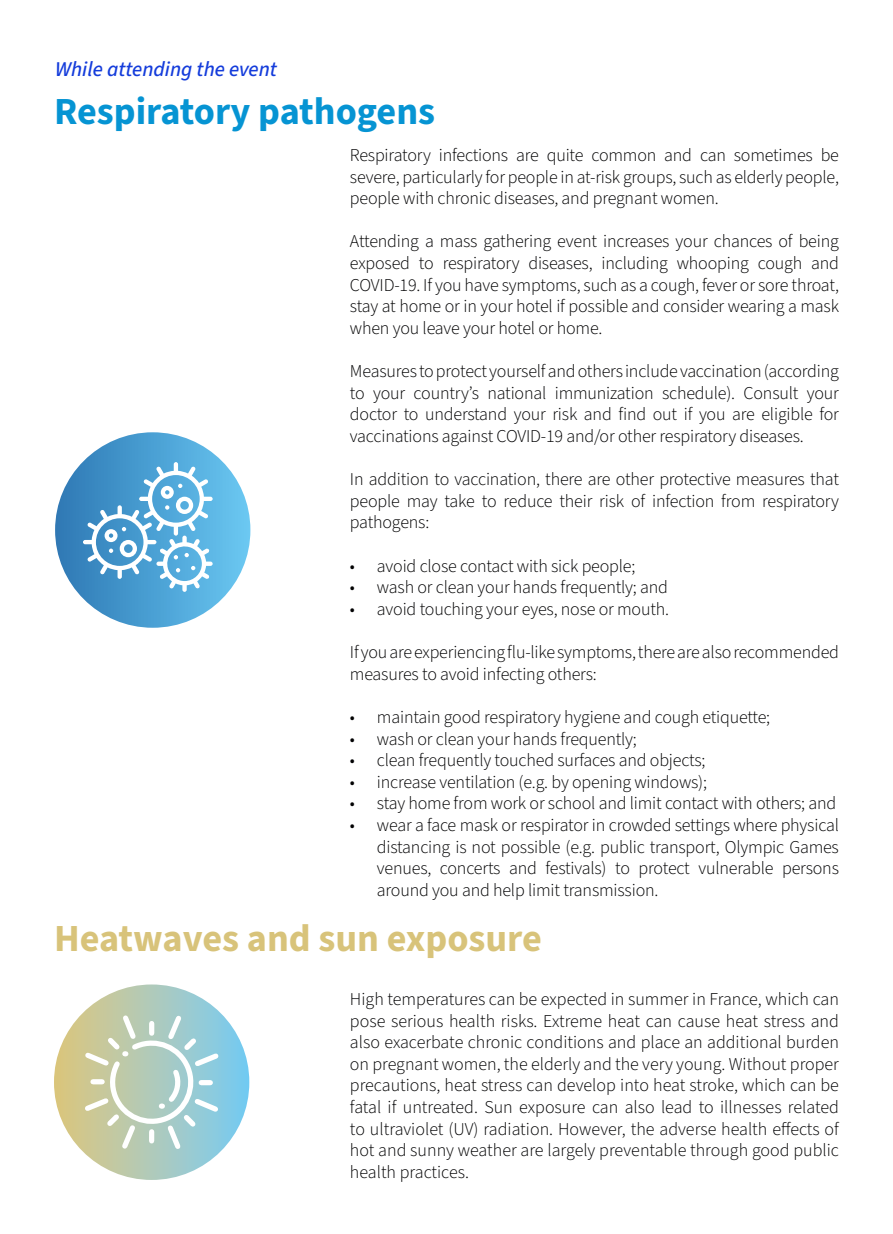
<style>
.page{position:relative;width:893px;height:1234px;background:#fff}
.page>*{position:absolute;margin:0;border:0;box-sizing:border-box;transform-origin:0 0}
.t1{font:700 38.25px "Source Sans 3";color:#d8c37a}
.t2{font:700 38.25px "Source Sans 3";color:#0694d3}
.t3{font:italic 500 21px "Source Sans 3";color:#143cdb}
.t4{font:300 18px/21.6px "Source Sans 3";letter-spacing:-.01em;color:#020203;text-align:justify}
</style>
<div class="page">
<div style="left:55px;top:432px;width:195px;height:195px;background:linear-gradient(to right,#3079b5,#6ac8f2);border-radius:98px"></div>
<svg style="left:83px;top:462px;width:130px;height:129px"></svg>
<div style="left:54px;top:984px;width:195px;height:195px;background:linear-gradient(to right,#e1c77e,#79ccf5);border-radius:98px"></div>
<svg style="left:85px;top:1015px;width:133px;height:133px;background:#bbd2c4"></svg>
<p class="t3" style="left:55px;top:55px;width:223px">While attending the event</p>
<h1 class="t2" style="left:54px;top:86px;width:383px">Respiratory pathogens</h1>
<p class="t4" style="left:350px;top:144px;width:490px">Respiratory infections are quite common and can sometimes be severe, particularly for people in at-risk groups, such as elderly people, people with chronic diseases, and pregnant women.</p>
<p class="t4" style="left:350px;top:231px;width:491px">Attending a mass gathering event increases your chances of being exposed to respiratory diseases, including whooping cough and COVID-19. If you have symptoms, such as a cough, fever or sore throat, stay at home or in your hotel if possible and consider wearing a mask when you leave your hotel or home.</p>
<p class="t4" style="left:350px;top:360px;width:490px">Measures to protect yourself and others include vaccination (according to your country’s national immunization schedule). Consult your doctor to understand your risk and find out if you are eligible for vaccinations against COVID-19 and/or other respiratory diseases.</p>
<p class="t4" style="left:350px;top:468px;width:491px">In addition to vaccination, there are other protective measures that people may take to reduce their risk of infection from respiratory pathogens:</p>
<p class="t4" style="left:350px;top:555px;width:287px">• avoid close contact with sick people;</p>
<p class="t4" style="left:350px;top:576px;width:319px">• wash or clean your hands frequently; and</p>
<p class="t4" style="left:350px;top:598px;width:321px">• avoid touching your eyes, nose or mouth.</p>
<p class="t4" style="left:350px;top:641px;width:490px">If you are experiencing flu-like symptoms, there are also recommended measures to avoid infecting others:</p>
<p class="t4" style="left:350px;top:706px;width:422px">• maintain good respiratory hygiene and cough etiquette;</p>
<p class="t4" style="left:350px;top:727px;width:288px">• wash or clean your hands frequently;</p>
<p class="t4" style="left:350px;top:749px;width:357px">• clean frequently touched surfaces and objects;</p>
<p class="t4" style="left:350px;top:771px;width:359px">• increase ventilation (e.g. by opening windows);</p>
<p class="t4" style="left:350px;top:792px;width:488px">• stay home from work or school and limit contact with others; and</p>
<p class="t4" style="left:377px;top:814px;width:464px;text-indent:-27px">• wear a face mask or respirator in crowded settings where physical distancing is not possible (e.g. public transport, Olympic Games venues, concerts and festivals) to protect vulnerable persons around you and help limit transmission.</p>
<h1 class="t1" style="left:54px;top:912px;width:489px">Heatwaves and sun exposure</h1>
<p class="t4" style="left:350px;top:988px;width:491px">High temperatures can be expected in summer in France, which can pose serious health risks. Extreme heat can cause heat stress and also exacerbate chronic conditions and place an additional burden on pregnant women, the elderly and the very young. Without proper precautions, heat stress can develop into heat stroke, which can be fatal if untreated. Sun exposure can also lead to illnesses related to ultraviolet (UV) radiation. However, the adverse health effects of hot and sunny weather are largely preventable through good public health practices.</p>
</div>
